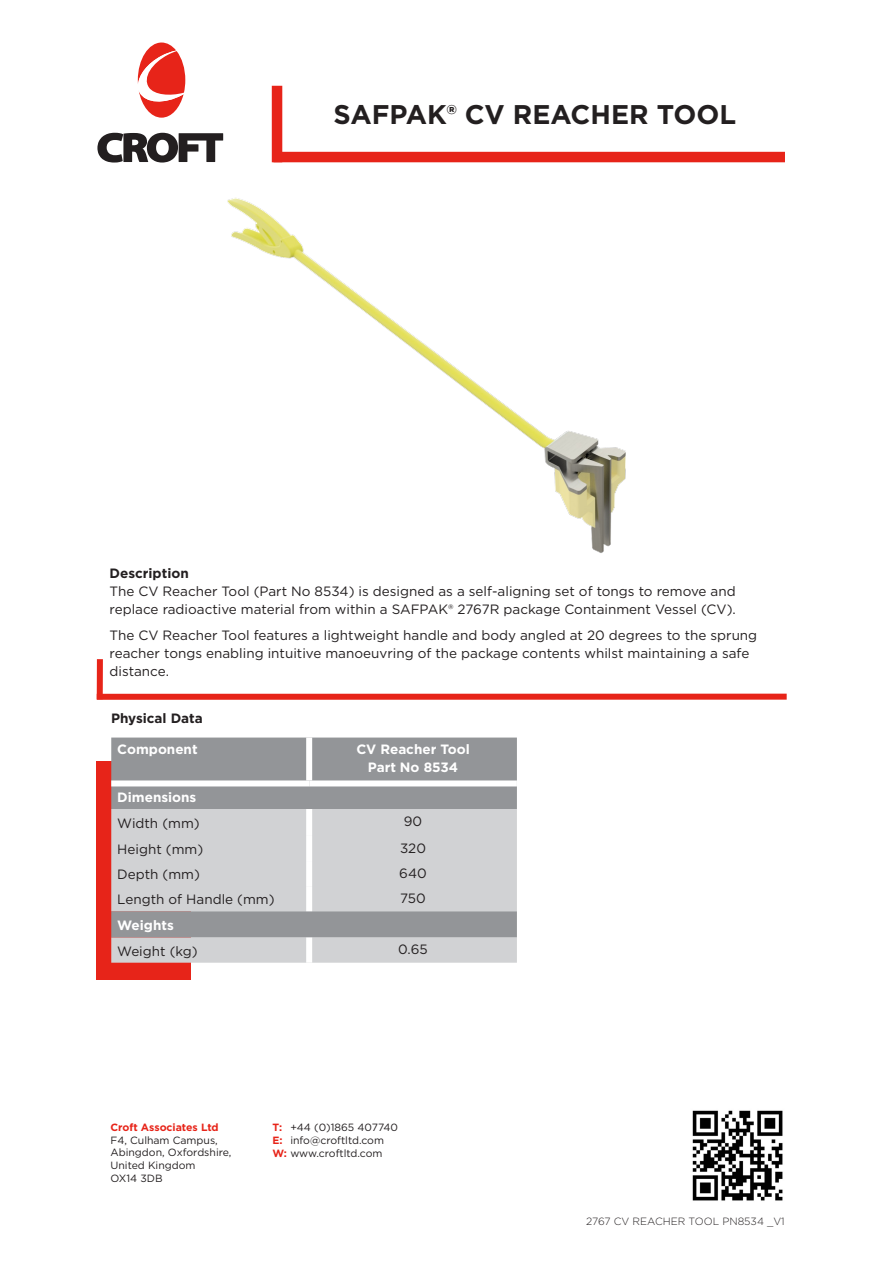
<style>
.page{position:relative;width:893px;height:1263px;background:#fff}
.page>*{position:absolute;margin:0;border:0;box-sizing:border-box;transform-origin:0 0}
.t1{font:700 27px "Gotham";color:#231f20}
.t2{font:13.5px/18px "Gotham";color:#231f20}
.t3{font:700 13.5px "Gotham";color:#fff}
.t4{font:700 13.5px "Gotham";color:#231f20}
.t5{font:10.5px "Gotham";color:#231f20}
.t6{font:300 10.5px "Gotham";color:#231f20}
.t7{font:700 10.5px "Gotham";color:#e72419}
.s1{font-weight:700;color:#e72419}
</style>
<div class="page">
<svg style="left:97px;top:133px;width:126px;height:30px"></svg>
<svg style="left:138px;top:43px;width:47px;height:75px"></svg>
<div style="left:272px;top:86px;width:10px;height:76px;background:#e72419"></div>
<div style="left:273px;top:152px;width:512px;height:10px;background:#e72419"></div>
<img style="left:692px;top:1110px;width:91px;height:91px">
<div style="left:97px;top:659px;width:6px;height:40px;background:#e72419"></div>
<div style="left:97px;top:694px;width:690px;height:6px;background:#e72419"></div>
<div style="left:96px;top:761px;width:95px;height:219px;background:#e72419"></div>
<div style="left:111px;top:737px;width:406px;height:72px;background:#939598"></div>
<svg style="left:111px;top:809px;width:406px;height:154px;background:#c6c7c9"></svg>
<div style="left:306px;top:737px;width:6px;height:43px;background:#fff"></div>
<div style="left:306px;top:809px;width:6px;height:27px;background:#fff"></div>
<div style="left:306px;top:836px;width:6px;height:25px;background:#fff"></div>
<div style="left:306px;top:861px;width:6px;height:25px;background:#fff"></div>
<div style="left:306px;top:886px;width:6px;height:25px;background:#fff"></div>
<div style="left:306px;top:937px;width:6px;height:26px;background:#fff"></div>
<div style="left:111px;top:780px;width:198px;height:6px;background:#fff"></div>
<div style="left:309px;top:780px;width:208px;height:6px;background:#fff"></div>
<img style="left:227px;top:198px;width:399px;height:355px">
<p class="t1" style="left:334px;top:96px;width:404px">SAFPAK® CV REACHER TOOL</p>
<p class="t4" style="left:110px;top:564px;width:81px">Description</p>
<p class="t2" style="left:110px;top:582px;width:628px">The CV Reacher Tool (Part No 8534) is designed as a self-aligning set of tongs to remove and replace radioactive material from within a SAFPAK® 2767R package Containment Vessel (CV).</p>
<p class="t2" style="left:110px;top:626px;width:649px">The CV Reacher Tool features a lightweight handle and body angled at 20 degrees to the sprung reacher tongs enabling intuitive manoeuvring of the package contents whilst maintaining a safe distance.</p>
<p class="t4" style="left:111px;top:709px;width:93px">Physical Data</p>
<p class="t3" style="left:117px;top:741px;width:82px">Component</p>
<p class="t3" style="left:356px;top:741px;width:115px">CV Reacher Tool</p>
<p class="t3" style="left:368px;top:759px;width:92px">Part No 8534</p>
<p class="t3" style="left:117px;top:788px;width:81px">Dimensions</p>
<p class="t2" style="left:117px;top:814px;width:84px">Width (mm)</p>
<p class="t2" style="left:404px;top:812px;width:20px">90</p>
<p class="t2" style="left:117px;top:840px;width:87px">Height (mm)</p>
<p class="t2" style="left:400px;top:839px;width:28px">320</p>
<p class="t2" style="left:117px;top:865px;width:84px">Depth (mm)</p>
<p class="t2" style="left:399px;top:864px;width:29px">640</p>
<p class="t2" style="left:117px;top:890px;width:159px">Length of Handle (mm)</p>
<p class="t2" style="left:400px;top:889px;width:27px">750</p>
<p class="t3" style="left:117px;top:916px;width:58px">Weights</p>
<p class="t2" style="left:117px;top:941px;width:82px">Weight (kg)</p>
<p class="t2" style="left:398px;top:940px;width:31px">0.65</p>
<p class="t7" style="left:110px;top:1120px;width:110px">Croft Associates Ltd</p>
<p class="t5" style="left:110px;top:1133px;width:109px">F4, Culham Campus,</p>
<p class="t5" style="left:110px;top:1146px;width:123px">Abingdon, Oxfordshire,</p>
<p class="t5" style="left:110px;top:1158px;width:87px">United Kingdom</p>
<p class="t5" style="left:110px;top:1171px;width:54px">OX14 3DB</p>
<p class="t5" style="left:272px;top:1121px;width:127px"><span class="s1">T:</span> +44 (0)1865 407740</p>
<p class="t5" style="left:272px;top:1133px;width:113px"><span class="s1">E:</span> info@croftltd.com</p>
<p class="t5" style="left:272px;top:1146px;width:112px"><span class="s1">W:</span> www.croftltd.com</p>
<p class="t6" style="left:586px;top:1214px;width:200px">2767 CV REACHER TOOL PN8534 _V1</p>
</div>
